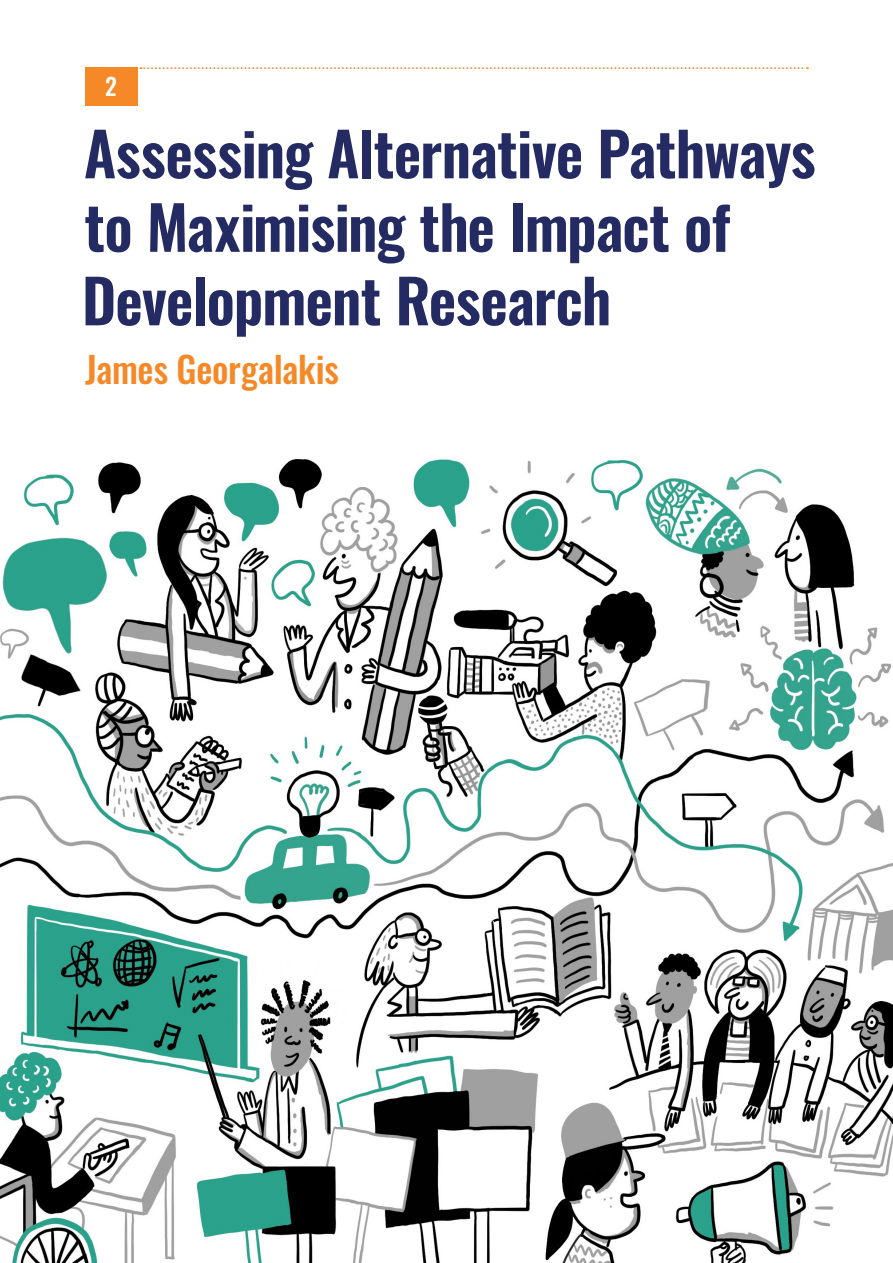
<style>
.page{position:relative;width:893px;height:1263px;background:#fff}
.page>*{position:absolute;margin:0;border:0;box-sizing:border-box;transform-origin:0 0}
.t1{font:600 60px/73.5px "Oswald";letter-spacing:-.015em;color:#242b63}
.t2{font:500 36px "Oswald";letter-spacing:-.01em;color:#f68927}
.t3{font:500 23.55px "Oswald";color:#fff}
</style>
<div class="page">
<img style="left:0;top:67px;width:893px;height:1196px">
<svg style="left:140px;top:67px;width:668px;height:2px"></svg>
<div style="left:85px;top:67px;width:52px;height:39px;background:#f68927"></div>
<p class="t3" style="left:105px;top:74px;width:13px">2</p>
<p class="t1" style="left:82px;top:121px;width:735px">Assessing Alternative Pathways to Maximising the Impact of<br>Development Research</p>
<p class="t2" style="left:85px;top:351px;width:255px">James Georgalakis</p>
</div>
